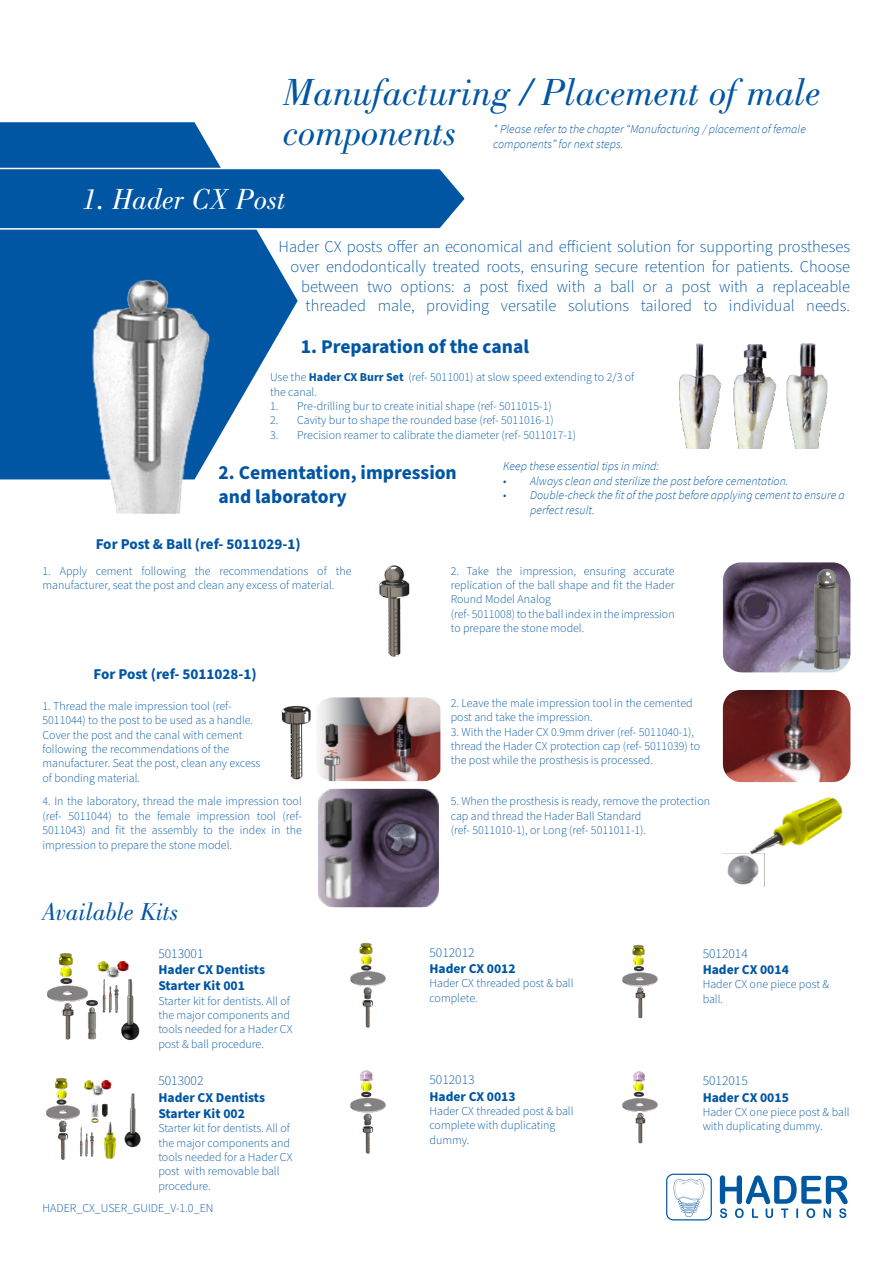
<style>
.page{position:relative;width:893px;height:1263px;background:#fff}
.page>*{position:absolute;margin:0;border:0;box-sizing:border-box;transform-origin:0 0}
.Subtitle{font:italic 39px/40.5px "Bodoni Std";color:#0156a4}
.Subtitle-2{font:italic 30px "Bodoni Std";color:#fff}
.Subtitle-3{font:italic 25.5px "Bodoni Std";color:#0156a4}
.Small_title{font:700 19.5px/24px "Source Sans Pro";color:#0156a4}
.t1{font:300 16.5px/19.8px "Source Sans Pro";color:#0156a4;text-align:right}
.t2{font:700 15px "Source Sans Pro";color:#0156a4}
.References_numbers{font:700 13.5px/16.2px "Source Sans Pro";color:#0156a4}
.References_numbers-2{font:300 13.5px "Source Sans Pro";color:#0156a4}
.References_numbers-3{font:300 12px/14.4px "Source Sans Pro";color:#0156a4}
.t3{font:italic 300 12px/14.4px "Source Sans Pro";color:#0156a4}
.s1{font-weight:700}
</style>
<div class="page">
<svg style="left:0;top:122px;width:298px;height:358px"></svg>
<svg style="left:0;top:167px;width:465px;height:63px;background:#1563ab"></svg>
<svg style="left:720px;top:1175px;width:128px;height:43px"></svg>
<svg style="left:666px;top:1174px;width:46px;height:46px"></svg>
<img style="left:81px;top:273px;width:134px;height:241px">
<div style="left:297px;top:328px;width:280px;height:39px;background:#fff"></div>
<img style="left:679px;top:343px;width:149px;height:106px">
<img style="left:379px;top:565px;width:31px;height:92px">
<div style="left:213px;top:455px;width:260px;height:57px;background:#fff"></div>
<img style="left:723px;top:562px;width:127px;height:110px">
<img style="left:812px;top:567px;width:34px;height:106px">
<img style="left:281px;top:705px;width:30px;height:75px">
<img style="left:317px;top:697px;width:123px;height:84px">
<img style="left:723px;top:797px;width:120px;height:89px">
<img style="left:318px;top:789px;width:121px;height:118px">
<img style="left:723px;top:690px;width:127px;height:92px">
<img style="left:46px;top:953px;width:94px;height:88px">
<img style="left:46px;top:1078px;width:95px;height:82px">
<img style="left:350px;top:943px;width:36px;height:85px">
<img style="left:350px;top:1070px;width:36px;height:84px">
<img style="left:622px;top:944px;width:36px;height:75px">
<img style="left:622px;top:1071px;width:36px;height:73px">
<p class="Subtitle" style="left:283px;top:72px;width:539px">Manufacturing / Placement of male components</p>
<p class="Subtitle-2" style="left:83px;top:183px;width:205px">1. Hader CX Post</p>
<p class="t1" style="left:279px;top:237px;width:573px">Hader CX posts offer an economical and efficient solution for supporting prostheses over endodontically treated roots, ensuring secure retention for patients. Choose between two options: a post fixed with a ball or a post with a replaceable threaded male, providing versatile solutions tailored to individual needs.</p>
<p class="Small_title" style="left:301px;top:335px;width:230px">1. Preparation of the canal</p>
<p class="References_numbers-3" style="left:270px;top:370px;width:366px">Use the <span class="s1">Hader CX Burr Set</span> (ref- 5011001) at slow speed extending to 2/3 of the canal.</p>
<p class="References_numbers-3" style="left:270px;top:399px;width:283px">1. Pre-drilling bur to create initial shape (ref- 5011015-1)</p>
<p class="References_numbers-3" style="left:270px;top:414px;width:285px">2. Cavity bur to shape the rounded base (ref- 5011016-1)</p>
<p class="References_numbers-3" style="left:270px;top:428px;width:308px">3. Precision reamer to calibrate the diameter (ref- 5011017-1)</p>
<p class="Small_title" style="left:219px;top:461px;width:240px">2. Cementation, impression and laboratory</p>
<p class="t2" style="left:96px;top:534px;width:207px">For Post &amp; Ball (ref- 5011029-1)</p>
<p class="t3" style="left:493px;top:122px;width:314px">* Please refer to the chapter “Manufacturing / placement of female components” for next steps.</p>
<p class="t3" style="left:503px;top:459px;width:158px">Keep these essential tips in mind:</p>
<p class="t3" style="left:503px;top:474px;width:287px">• Always clean and sterilize the post before cementation.</p>
<p class="t3" style="left:530px;top:488px;width:316px;text-indent:-27px">• Double-check the fit of the post before applying cement to ensure a perfect result.</p>
<p class="References_numbers-3" style="left:43px;top:564px;width:310px">1. Apply cement following the recommendations of the manufacturer, seat the post and clean any excess of material.</p>
<p class="References_numbers-3" style="left:451px;top:564px;width:225px;text-align:justify">2. Take the impression, ensuring accurate replication of the ball shape and fit the Hader Round Model Analog</p>
<p class="References_numbers-3" style="left:451px;top:607px;width:225px">(ref- 5011008) to the ball index in the impression to prepare the stone model.</p>
<p class="t2" style="left:94px;top:663px;width:165px">For Post (ref- 5011028-1)</p>
<p class="References_numbers-3" style="left:43px;top:699px;width:219px">1. Thread the male impression tool (ref-5011044) to the post to be used as a handle.<br>Cover the post and the canal with cement following the recommendations of the manufacturer. Seat the post, clean any excess of bonding material.</p>
<p class="References_numbers-3" style="left:451px;top:696px;width:243px">2. Leave the male impression tool in the cemented post and take the impression.</p>
<p class="References_numbers-3" style="left:451px;top:725px;width:251px">3. With the Hader CX 0.9mm driver (ref- 5011040-1), thread the Hader CX protection cap (ref- 5011039) to the post while the prosthesis is processed.</p>
<p class="References_numbers-3" style="left:451px;top:794px;width:261px">5. When the prosthesis is ready, remove the protection cap and thread the Hader Ball Standard</p>
<p class="References_numbers-3" style="left:451px;top:823px;width:197px">(ref- 5011010-1), or Long (ref- 5011011-1).</p>
<p class="References_numbers-3" style="left:43px;top:794px;width:261px;text-align:justify">4. In the laboratory, thread the male impression tool (ref- 5011044) to the female impression tool (ref-5011043) and fit the assembly to the index in the impression to prepare the stone model.</p>
<p class="Subtitle-3" style="left:43px;top:897px;width:138px">Available Kits</p>
<p class="References_numbers-2" style="left:158px;top:944px;width:47px">5013001</p>
<p class="References_numbers" style="left:158px;top:962px;width:108px">Hader CX Dentists<br>Starter Kit 001</p>
<p class="References_numbers-3" style="left:158px;top:994px;width:136px">Starter kit for dentists. All of the major components and tools needed for a Hader CX post &amp; ball procedure.</p>
<p class="References_numbers-2" style="left:158px;top:1072px;width:47px">5013002</p>
<p class="References_numbers" style="left:158px;top:1089px;width:108px">Hader CX Dentists<br>Starter Kit 002</p>
<p class="References_numbers-3" style="left:158px;top:1121px;width:136px">Starter kit for dentists. All of the major components and tools needed for a Hader CX post with removable ball procedure.</p>
<p class="References_numbers-3" style="left:43px;top:1201px;width:172px">HADER_CX_USER_GUIDE_V-1.0_EN</p>
<p class="References_numbers-2" style="left:429px;top:943px;width:47px">5012012</p>
<p class="References_numbers" style="left:429px;top:961px;width:88px">Hader CX 0012</p>
<p class="References_numbers-3" style="left:429px;top:976px;width:146px">Hader CX threaded post &amp; ball complete.</p>
<p class="References_numbers-2" style="left:429px;top:1071px;width:47px">5012013</p>
<p class="References_numbers" style="left:429px;top:1088px;width:88px">Hader CX 0013</p>
<p class="References_numbers-3" style="left:429px;top:1104px;width:146px">Hader CX threaded post &amp; ball complete with duplicating dummy.</p>
<p class="References_numbers-2" style="left:703px;top:944px;width:47px">5012014</p>
<p class="References_numbers" style="left:703px;top:962px;width:88px">Hader CX 0014</p>
<p class="References_numbers-3" style="left:703px;top:978px;width:128px">Hader CX one piece post &amp; ball.</p>
<p class="References_numbers-2" style="left:703px;top:1072px;width:47px">5012015</p>
<p class="References_numbers" style="left:703px;top:1089px;width:88px">Hader CX 0015</p>
<p class="References_numbers-3" style="left:703px;top:1105px;width:148px">Hader CX one piece post &amp; ball with duplicating dummy.</p>
</div>
